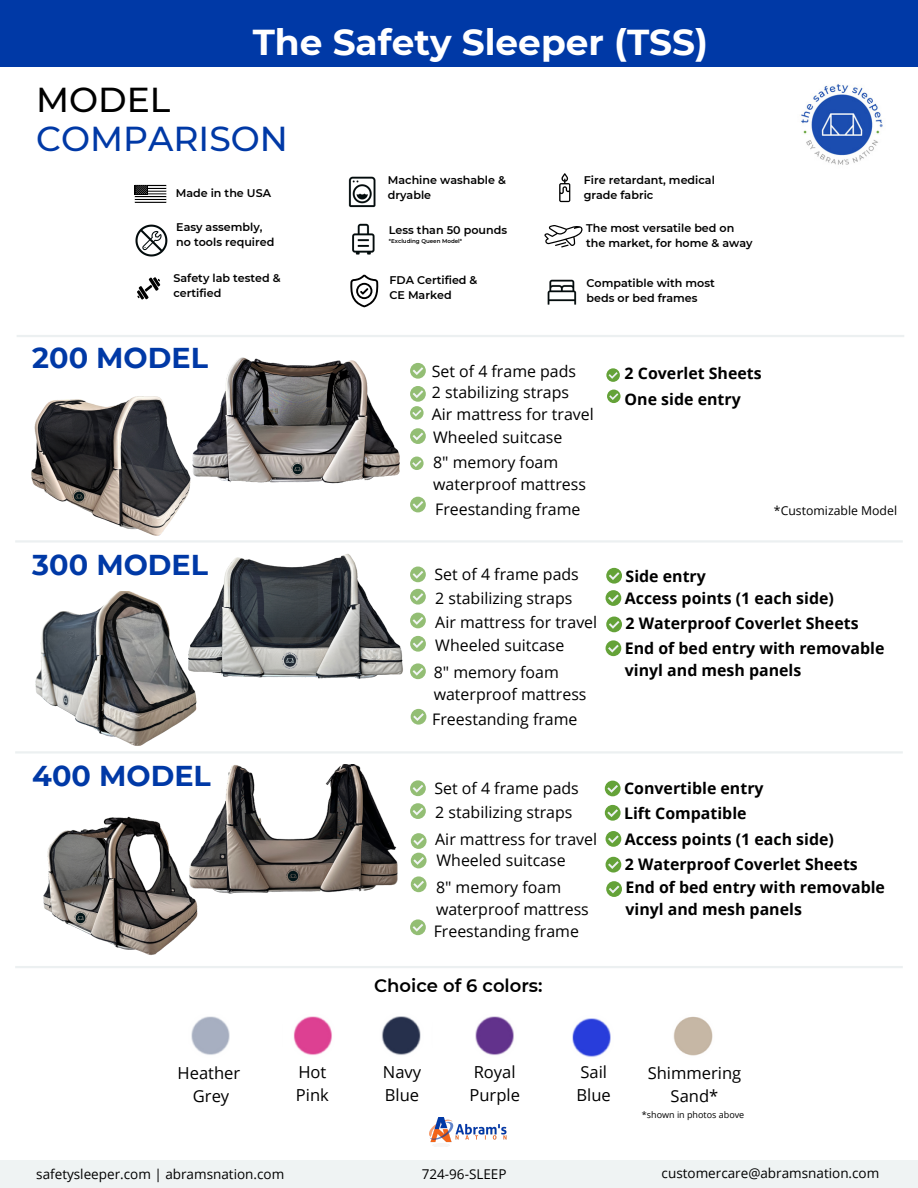
<style>
.page{position:relative;width:918px;height:1188px;background:#fff}
.page>*{position:absolute;margin:0;border:0;box-sizing:border-box;transform-origin:0 0}
.t1{font:700 36px "Montserrat";color:#fff}
.t2{font:500 34.5px "Montserrat";color:#0039a6}
.t3{font:500 34.5px "Montserrat";color:#000}
.t4{font:700 28.65px "Montserrat";color:#0039a6}
.t5{font:600 18px "Montserrat";color:#000}
.t6{font:16.5px/22.5px "Open Sans";color:#000}
.t7{font:15.9px/21.5px "Open Sans";color:#000}
.t8{font:700 15.9px/22.2px "Open Sans";color:#000}
.t9{font:13.5px "Open Sans";color:#000}
.t10{font:12.3px "Open Sans";color:#000}
.t11{font:600 11.1px/15px "Montserrat";color:#000}
.t12{font:9px "Open Sans";color:#000}
.t13{font:600 5.55px "Montserrat";color:#000}
</style>
<div class="page">
<svg style="left:410px;top:406px;width:14px;height:14px"></svg>
<svg style="left:412px;top:410px;width:9px;height:7px"></svg>
<svg style="left:410px;top:457px;width:14px;height:13px"></svg>
<svg style="left:412px;top:460px;width:9px;height:7px"></svg>
<svg style="left:606px;top:368px;width:14px;height:14px"></svg>
<svg style="left:609px;top:372px;width:9px;height:7px"></svg>
<div style="left:607px;top:390px;width:14px;height:13px;background:#64a238;border-radius:50%"></div>
<svg style="left:609px;top:393px;width:9px;height:7px"></svg>
<svg style="left:410px;top:567px;width:16px;height:15px"></svg>
<svg style="left:414px;top:571px;width:9px;height:8px"></svg>
<svg style="left:410px;top:589px;width:16px;height:16px"></svg>
<svg style="left:414px;top:593px;width:9px;height:8px"></svg>
<svg style="left:410px;top:613px;width:16px;height:15px"></svg>
<svg style="left:414px;top:617px;width:9px;height:8px"></svg>
<svg style="left:410px;top:663px;width:16px;height:16px"></svg>
<svg style="left:414px;top:668px;width:9px;height:8px"></svg>
<svg style="left:410px;top:636px;width:16px;height:16px"></svg>
<svg style="left:414px;top:640px;width:9px;height:8px"></svg>
<svg style="left:606px;top:568px;width:16px;height:16px"></svg>
<svg style="left:609px;top:572px;width:10px;height:8px"></svg>
<div style="left:606px;top:640px;width:15px;height:16px;background:#64a238;border-radius:50%"></div>
<svg style="left:608px;top:645px;width:11px;height:8px"></svg>
<svg style="left:606px;top:590px;width:15px;height:16px"></svg>
<svg style="left:608px;top:594px;width:11px;height:8px"></svg>
<div style="left:0;top:1161px;width:918px;height:27px;background:#ecf0f1"></div>
<img style="left:429px;top:1117px;width:78px;height:30px">
<div style="left:606px;top:617px;width:16px;height:15px;background:#64a238;border-radius:50%"></div>
<svg style="left:609px;top:621px;width:10px;height:8px"></svg>
<svg style="left:411px;top:833px;width:16px;height:16px"></svg>
<svg style="left:413px;top:838px;width:11px;height:7px"></svg>
<svg style="left:411px;top:853px;width:16px;height:15px"></svg>
<svg style="left:413px;top:857px;width:11px;height:8px"></svg>
<div style="left:605px;top:781px;width:16px;height:15px;background:#64a238;border-radius:50%"></div>
<svg style="left:607px;top:785px;width:11px;height:8px"></svg>
<svg style="left:605px;top:805px;width:16px;height:16px"></svg>
<svg style="left:607px;top:809px;width:11px;height:8px"></svg>
<div style="left:606px;top:831px;width:15px;height:16px;background:#64a238;border-radius:50%"></div>
<svg style="left:608px;top:835px;width:11px;height:8px"></svg>
<div style="left:606px;top:857px;width:15px;height:16px;background:#64a238;border-radius:50%"></div>
<svg style="left:608px;top:861px;width:11px;height:8px"></svg>
<svg style="left:410px;top:780px;width:16px;height:16px"></svg>
<svg style="left:413px;top:785px;width:10px;height:8px"></svg>
<svg style="left:410px;top:803px;width:16px;height:16px"></svg>
<svg style="left:413px;top:808px;width:10px;height:7px"></svg>
<svg style="left:411px;top:876px;width:16px;height:16px"></svg>
<svg style="left:413px;top:881px;width:11px;height:8px"></svg>
<svg style="left:410px;top:363px;width:16px;height:16px"></svg>
<svg style="left:413px;top:367px;width:10px;height:8px"></svg>
<svg style="left:410px;top:386px;width:16px;height:16px"></svg>
<svg style="left:413px;top:390px;width:10px;height:8px"></svg>
<svg style="left:410px;top:428px;width:16px;height:16px"></svg>
<svg style="left:413px;top:433px;width:10px;height:7px"></svg>
<hr style="left:15px;top:540px;width:888px;height:3px;background:#ecf0f1">
<hr style="left:15px;top:751px;width:888px;height:3px;background:#ecf0f1">
<img style="left:348px;top:176px;width:28px;height:32px">
<img style="left:547px;top:279px;width:30px;height:26px">
<img style="left:352px;top:223px;width:23px;height:32px">
<hr style="left:17px;top:335px;width:887px;height:2px;background:#ecf0f1">
<hr style="left:15px;top:966px;width:888px;height:2px;background:#ecf0f1">
<img style="left:31px;top:396px;width:144px;height:140px">
<img style="left:213px;top:765px;width:185px;height:129px">
<img style="left:35px;top:591px;width:162px;height:155px">
<img style="left:191px;top:1016px;width:39px;height:39px">
<img style="left:801px;top:84px;width:82px;height:81px">
<div style="left:0;top:0;width:918px;height:66px;background:#0039a6"></div>
<svg style="left:350px;top:275px;width:28px;height:27px"></svg>
<hr style="left:135px;top:196px;width:31px;height:1px;background:#000">
<hr style="left:135px;top:188px;width:31px;height:1px;background:#000">
<hr style="left:135px;top:193px;width:31px;height:2px;background:#000">
<hr style="left:135px;top:190px;width:31px;height:2px;background:#000">
<hr style="left:135px;top:199px;width:31px;height:1px;background:#000">
<hr style="left:135px;top:202px;width:31px;height:1px;background:#000">
<hr style="left:135px;top:185px;width:31px;height:1px;background:#000">
<div style="left:135px;top:185px;width:13px;height:10px;background:#000"></div>
<svg style="left:136px;top:185px;width:11px;height:9px"></svg>
<svg style="left:137px;top:277px;width:23px;height:23px"></svg>
<img style="left:179px;top:554px;width:235px;height:154px">
<img style="left:160px;top:302px;width:240px;height:212px">
<img style="left:135px;top:224px;width:33px;height:33px">
<img style="left:43px;top:816px;width:170px;height:139px">
<img style="left:289px;top:461px;width:17px;height:17px">
<img style="left:285px;top:867px;width:17px;height:17px">
<img style="left:72px;top:910px;width:17px;height:17px">
<img style="left:71px;top:488px;width:17px;height:17px">
<svg style="left:606px;top:881px;width:16px;height:16px"></svg>
<svg style="left:609px;top:886px;width:10px;height:7px"></svg>
<svg style="left:559px;top:173px;width:11px;height:29px"></svg>
<svg style="left:544px;top:225px;width:39px;height:22px"></svg>
<img style="left:293px;top:1016px;width:39px;height:39px">
<img style="left:382px;top:1016px;width:39px;height:39px">
<img style="left:476px;top:1016px;width:38px;height:39px">
<img style="left:572px;top:1018px;width:39px;height:39px">
<img style="left:673px;top:1016px;width:40px;height:40px">
<svg style="left:410px;top:919px;width:16px;height:16px"></svg>
<svg style="left:413px;top:924px;width:10px;height:8px"></svg>
<svg style="left:411px;top:709px;width:15px;height:16px"></svg>
<svg style="left:413px;top:713px;width:11px;height:8px"></svg>
<svg style="left:410px;top:497px;width:16px;height:15px"></svg>
<svg style="left:413px;top:501px;width:10px;height:8px"></svg>
<h1 class="t1" style="left:253px;top:20px;width:457px">The Safety Sleeper (TSS)</h1>
<h2 class="t3" style="left:36px;top:78px;width:136px">MODEL</h2>
<h2 class="t2" style="left:36px;top:118px;width:253px">COMPARISON</h2>
<p class="t11" style="left:176px;top:185px;width:97px">Made in the USA</p>
<p class="t11" style="left:176px;top:219px;width:100px">Easy assembly, no tools required</p>
<p class="t11" style="left:174px;top:271px;width:109px">Safety lab tested &amp; certified</p>
<h3 class="t4" style="left:32px;top:340px;width:177px">200 MODEL</h3>
<h3 class="t4" style="left:32px;top:548px;width:177px">300 MODEL</h3>
<h3 class="t4" style="left:32px;top:758px;width:180px">400 MODEL</h3>
<p class="t11" style="left:388px;top:173px;width:120px">Machine washable &amp; dryable</p>
<p class="t11" style="left:584px;top:173px;width:133px">Fire retardant, medical grade fabric</p>
<p class="t11" style="left:389px;top:223px;width:120px">Less than 50 pounds</p>
<p class="t13" style="left:389px;top:238px;width:75px">*Excluding Queen Model*</p>
<p class="t11" style="left:586px;top:221px;width:168px">The most versatile bed on the market, for home &amp; away</p>
<p class="t11" style="left:389px;top:272px;width:90px">FDA Certified &amp;<br>CE Marked</p>
<p class="t11" style="left:587px;top:275px;width:130px">Compatible with most beds or bed frames</p>
<p class="t7" style="left:432px;top:360px;width:146px">Set of 4 frame pads</p>
<p class="t8" style="left:625px;top:362px;width:139px">2 Coverlet Sheets</p>
<p class="t7" style="left:432px;top:381px;width:139px">2 stabilizing straps</p>
<p class="t7" style="left:432px;top:402px;width:163px;line-height:23.4px">Air mattress for travel<br>Wheeled suitcase</p>
<p class="t7" style="left:433px;top:452px;width:154px">8" memory foam waterproof mattress</p>
<p class="t7" style="left:435px;top:498px;width:147px">Freestanding frame</p>
<p class="t7" style="left:434px;top:563px;width:146px">Set of 4 frame pads</p>
<p class="t7" style="left:435px;top:587px;width:139px">2 stabilizing straps</p>
<p class="t7" style="left:435px;top:611px;width:163px;line-height:23.1px">Air mattress for travel<br>Wheeled suitcase</p>
<p class="t7" style="left:434px;top:661px;width:154px">8" memory foam waterproof mattress</p>
<p class="t7" style="left:432px;top:708px;width:147px">Freestanding frame</p>
<p class="t7" style="left:434px;top:777px;width:146px">Set of 4 frame pads</p>
<p class="t7" style="left:435px;top:801px;width:139px">2 stabilizing straps</p>
<p class="t7" style="left:435px;top:828px;width:163px">Air mattress for travel<br>Wheeled suitcase</p>
<p class="t7" style="left:436px;top:876px;width:154px">8" memory foam waterproof mattress</p>
<p class="t7" style="left:434px;top:920px;width:147px">Freestanding frame</p>
<p class="t5" style="left:374px;top:975px;width:170px">Choice of 6 colors:</p>
<p class="t8" style="left:625px;top:387px;width:118px">One side entry</p>
<p class="t8" style="left:626px;top:564px;width:82px">Side entry</p>
<p class="t10" style="left:774px;top:502px;width:125px">*Customizable Model</p>
<p class="t8" style="left:625px;top:587px;width:211px">Access points (1 each side)</p>
<p class="t8" style="left:626px;top:611px;width:235px">2 Waterproof Coverlet Sheets</p>
<p class="t8" style="left:625px;top:636px;width:261px">End of bed entry with removable vinyl and mesh panels</p>
<p class="t8" style="left:624px;top:776px;width:141px;line-height:24.3px">Convertible entry<br>Lift Compatible</p>
<p class="t8" style="left:625px;top:826px;width:235px;line-height:25.8px">Access points (1 each side)<br>2 Waterproof Coverlet Sheets</p>
<p class="t8" style="left:625px;top:876px;width:261px">End of bed entry with removable vinyl and mesh panels</p>
<p class="t6" style="left:178px;top:1062px;width:64px;text-align:center">Heather<br>Grey</p>
<p class="t6" style="left:296px;top:1061px;width:34px">Hot<br>Pink</p>
<p class="t6" style="left:383px;top:1061px;width:40px">Navy<br>Blue</p>
<p class="t6" style="left:469px;top:1061px;width:52px">Royal<br>Purple</p>
<p class="t6" style="left:577px;top:1061px;width:36px">Sail<br>Blue</p>
<p class="t6" style="left:648px;top:1062px;width:95px;text-align:center">Shimmering<br>Sand*</p>
<p class="t12" style="left:642px;top:1109px;width:104px">*shown in photos above</p>
<p class="t9" style="left:36px;top:1164px;width:249px">safetysleeper.com | abramsnation.com</p>
<p class="t9" style="left:422px;top:1164px;width:86px">724-96-SLEEP</p>
<p class="t9" style="left:662px;top:1164px;width:219px">customercare@abramsnation.com</p>
</div>
